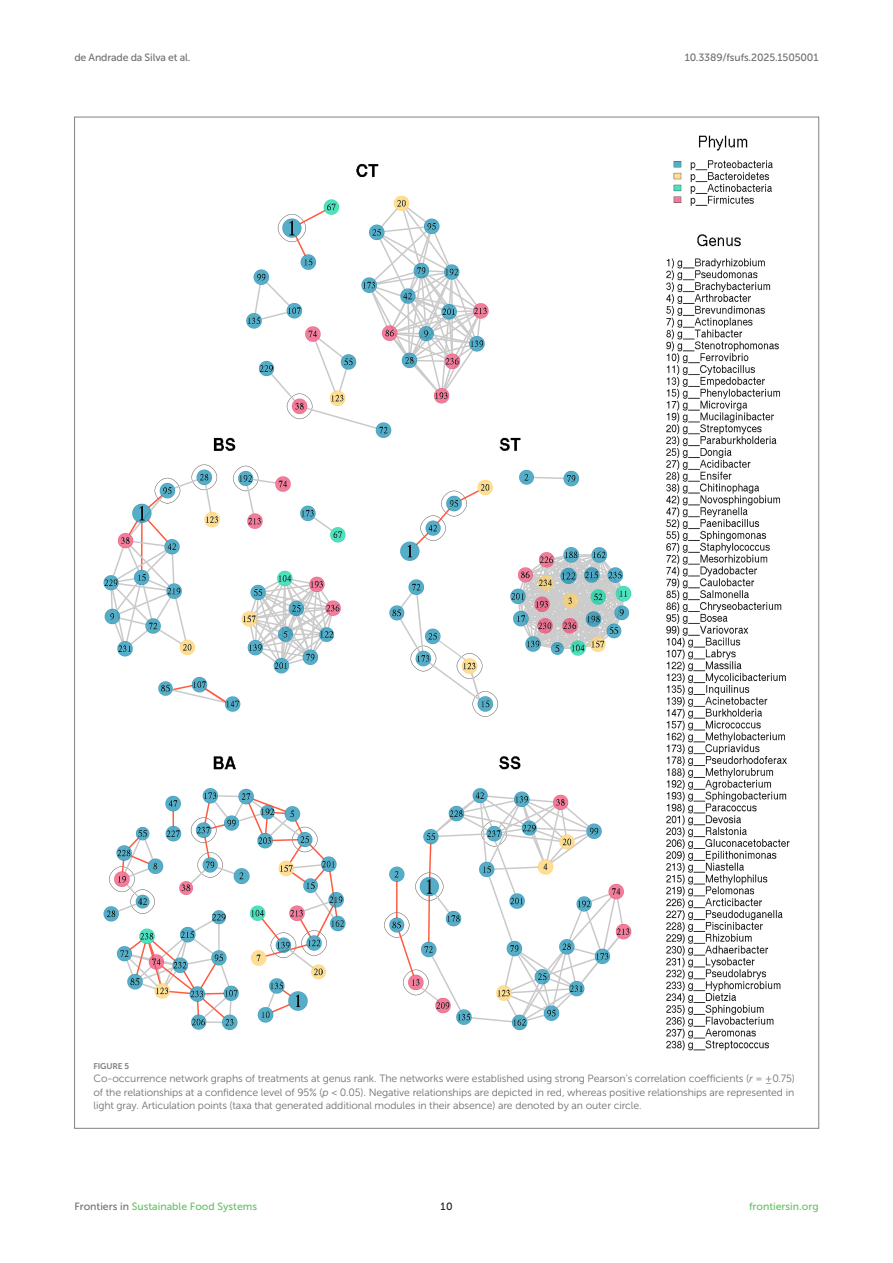
<style>
.page{position:relative;width:893px;height:1263px;background:#fff}
.page>*{position:absolute;margin:0;border:0;box-sizing:border-box;transform-origin:0 0}
.FIG_LEG{font:10.5px/13.5px "Museo Sans 300";letter-spacing:-.01em;color:#706f70;text-align:justify}
.t1{font:10.5px "Museo Sans 500";color:#65c161}
.t2{font:10.5px "Museo Sans 500";letter-spacing:-.015em;color:#706f70}
.t3{font:10.5px "Museo Sans 500";color:#1b1c1b}
.FIG_HD{font:8.25px "Museo Sans 700";letter-spacing:-.01em;color:#7e7f7f}
.s1{font-style:italic}
.s2{color:#706f70}
</style>
<div class="page">
<img style="left:104px;top:136px;width:685px;height:914px">
<p class="t2" style="left:74px;top:51px;width:118px">de Andrade da Silva et al.</p>
<p class="t2" style="left:685px;top:51px;width:135px">10.3389/fsufs.2025.1505001</p>
<p class="FIG_HD" style="left:94px;top:1061px;width:37px">FIGURE 5</p>
<p class="FIG_LEG" style="left:94px;top:1072px;width:703px">Co-occurrence network graphs of treatments at genus rank. The networks were established using strong Pearson’s correlation coefficients (<span class="s1">r</span> = ±0.75) of the relationships at a confidence level of 95% (<span class="s1">p</span> &lt; 0.05). Negative relationships are depicted in red, whereas positive relationships are represented in light gray. Articulation points (taxa that generated additional modules in their absence) are denoted by an outer circle.</p>
<p class="t1" style="left:74px;top:1200px;width:184px"><span class="s2">Frontiers in</span> Sustainable Food Systems</p>
<p class="t3" style="left:440px;top:1200px;width:14px">10</p>
<p class="t1" style="left:749px;top:1200px;width:71px">frontiersin.org</p>
</div>
